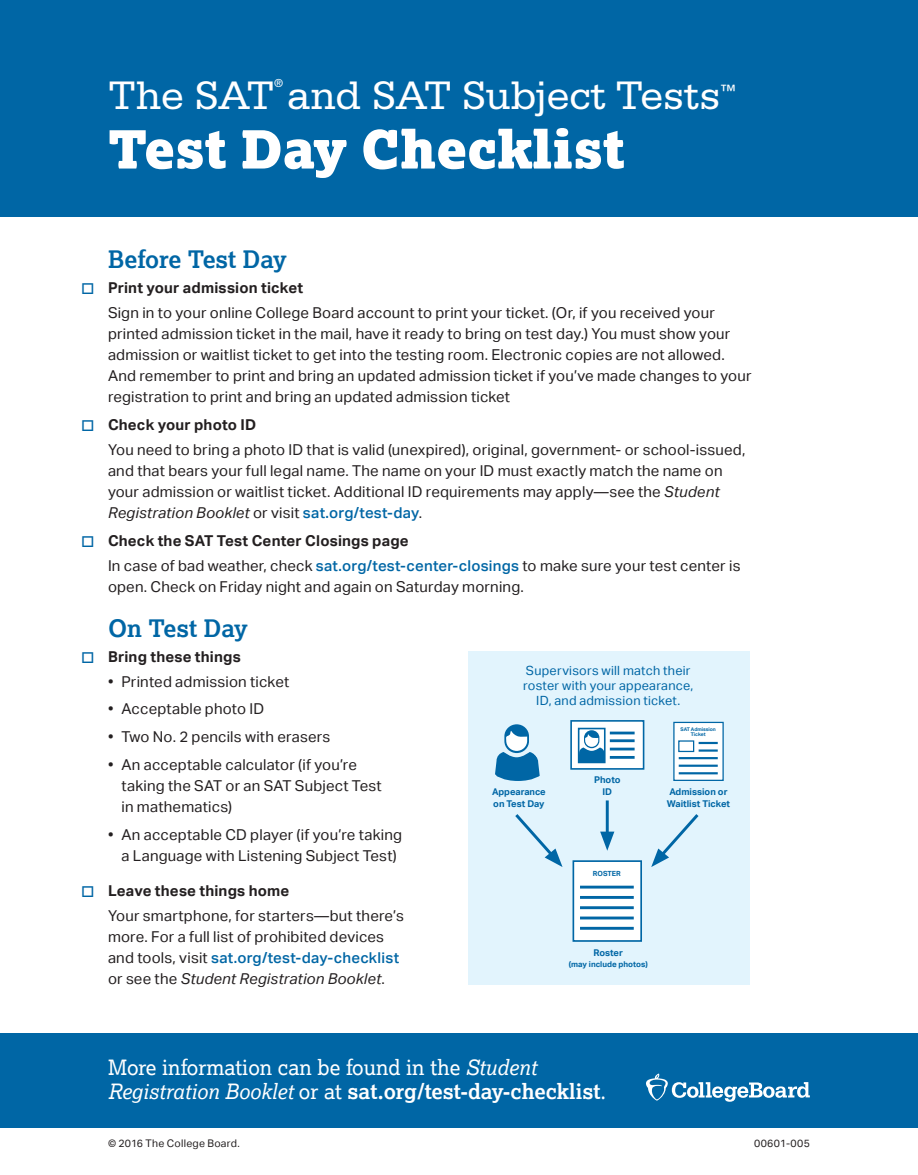
<style>
.page{position:relative;width:918px;height:1175px;background:#fff}
.page>*{position:absolute;margin:0;border:0;box-sizing:border-box;transform-origin:0 0}
.t1{font:900 52.5px "Lexia";color:#fff}
.t2{font:42px "Serifa Std";letter-spacing:-.01em;color:#fff}
.t3{font:700 24px "Lexia";color:#0066a5}
.t4{font:21px/24px "Lexia";color:#fff}
.t5{font:15.75px "Serifa Std";color:#fff}
.t6{font:15px/21px "Aktiv Grotesk";letter-spacing:.01em;color:#231f20}
.t7{font:700 15px "Aktiv Grotesk";letter-spacing:.015em;color:#231f20}
.t8{font:12.75px/14.7px "Aktiv Grotesk";letter-spacing:.02em;color:#0066a5;text-align:center}
.t9{font:12.3px "Serifa Std";color:#fff}
.t10{font:10.5px "Aktiv Grotesk";letter-spacing:.025em;color:#231f20}
.t11{font:700 9.3px "Aktiv Grotesk";color:#0066a5}
.t12{font:700 7.95px "Aktiv Grotesk";color:#0066a5}
.t13{font:700 7.05px "Aktiv Grotesk";color:#0066a5}
.t14{font:700 4.95px/4.9px "Aktiv Grotesk";color:#0066a5;text-align:center}
.s1{color:#0066a5}
.s2{font-weight:700}
.s3{font-style:italic}
.s4{font-weight:500;color:#0066a5}
</style>
<div class="page">
<div style="left:468px;top:650px;width:281px;height:334px;background:#e2f4fd"></div>
<div style="left:570px;top:720px;width:74px;height:49px;background:#fff;border:2px solid #0066a5"></div>
<div style="left:673px;top:721px;width:51px;height:60px;background:#fff;border:1px solid #0066a5"></div>
<div style="left:573px;top:860px;width:69px;height:81px;background:#fff;border:2px solid #0066a5"></div>
<div style="left:578px;top:727px;width:28px;height:36px;border:2px solid #0066a5"></div>
<svg style="left:579px;top:730px;width:26px;height:32px"></svg>
<div style="left:678px;top:740px;width:16px;height:12px;border:1px solid #0066a5"></div>
<div style="left:504px;top:724px;width:25px;height:29px;background:#0066a5;border-radius:12px"></div>
<svg style="left:495px;top:731px;width:45px;height:50px"></svg>
<hr style="left:606px;top:800px;width:3px;height:44px;background:#0066a5">
<svg style="left:600px;top:831px;width:14px;height:19px"></svg>
<svg style="left:515px;top:814px;width:48px;height:53px"></svg>
<svg style="left:651px;top:814px;width:48px;height:53px"></svg>
<div style="left:0;top:0;width:918px;height:216px;background:#0066a5"></div>
<div style="left:0;top:1033px;width:918px;height:94px;background:#0066a5"></div>
<svg style="left:646px;top:1073px;width:164px;height:28px"></svg>
<hr style="left:580px;top:906px;width:54px;height:3px;background:#0066a5">
<hr style="left:580px;top:885px;width:54px;height:3px;background:#0066a5">
<hr style="left:580px;top:916px;width:54px;height:3px;background:#0066a5">
<hr style="left:580px;top:926px;width:54px;height:3px;background:#0066a5">
<hr style="left:580px;top:896px;width:54px;height:2px;background:#0066a5">
<hr style="left:679px;top:757px;width:39px;height:2px;background:#0066a5">
<hr style="left:679px;top:764px;width:39px;height:2px;background:#0066a5">
<svg style="left:699px;top:742px;width:19px;height:9px"></svg>
<hr style="left:679px;top:772px;width:39px;height:2px;background:#0066a5">
<hr style="left:610px;top:739px;width:25px;height:3px;background:#0066a5">
<hr style="left:610px;top:747px;width:25px;height:3px;background:#0066a5">
<hr style="left:610px;top:756px;width:25px;height:2px;background:#0066a5">
<hr style="left:610px;top:731px;width:25px;height:3px;background:#0066a5">
<p class="t9" style="left:274px;top:76px;width:11px">®</p>
<h2 class="t2" style="left:108px;top:71px;width:614px">The SAT and SAT Subject Tests</h2>
<p class="t5" style="left:720px;top:81px;width:17px">™</p>
<h1 class="t1" style="left:108px;top:115px;width:518px">Test Day Checklist</h1>
<h3 class="t3" style="left:108px;top:244px;width:180px">Before Test Day</h3>
<p class="t6" style="left:108px;top:275px;width:608px;line-height:24.8px;text-indent:-27px"><span class="s1">□□</span><span class="s2">Print your admission ticket<br></span>Sign in to your online College Board account to print your ticket. (Or, if you received your</p>
<p class="t6" style="left:108px;top:323px;width:645px">printed admission ticket in the mail, have it ready to bring on test day.) You must show your admission or waitlist ticket to get into the testing room. Electronic copies are not allowed.<br>And remember to print and bring an updated admission ticket if you’ve made changes to your registration to print and bring an updated admission ticket</p>
<p class="t6" style="left:108px;top:412px;width:639px;line-height:24.8px;text-indent:-27px"><span class="s1">□□</span><span class="s2">Check your photo ID<br></span>You need to bring a photo ID that is valid (unexpired), original, government- or school-issued,</p>
<p class="t6" style="left:108px;top:460px;width:616px">and that bears your full legal name. The name on your ID must exactly match the name on your admission or waitlist ticket. Additional ID requirements may apply—see the <span class="s3">Student<br>Registration Booklet</span> or visit <span class="s4">sat.org/test-day</span>.</p>
<p class="t6" style="left:108px;top:529px;width:634px;line-height:24.8px;text-indent:-27px"><span class="s1">□□</span><span class="s2">Check the SAT Test Center Closings page<br></span>In case of bad weather, check <span class="s4">sat.org/test-center-closings</span> to make sure your test center is</p>
<p class="t6" style="left:108px;top:576px;width:417px">open. Check on Friday night and again on Saturday morning.</p>
<h3 class="t3" style="left:108px;top:613px;width:141px">On Test Day</h3>
<p class="t7" style="left:81px;top:648px;width:161px"><span class="s1">□□</span>Bring these things</p>
<p class="t6" style="left:108px;top:671px;width:183px">• Printed admission ticket</p>
<p class="t6" style="left:108px;top:699px;width:158px">• Acceptable photo ID</p>
<p class="t6" style="left:108px;top:726px;width:224px">• Two No. 2 pencils with erasers</p>
<p class="t6" style="left:122px;top:754px;width:262px;text-indent:-14px">• An acceptable calculator (if you’re taking the SAT or an SAT Subject Test in mathematics)</p>
<p class="t6" style="left:108px;top:824px;width:296px;text-align:center">• An acceptable CD player (if you’re taking a Language with Listening Subject Test)</p>
<p class="t6" style="left:108px;top:878px;width:297px;line-height:24.8px;text-indent:-27px"><span class="s1">□□</span><span class="s2">Leave these things home<br></span>Your smartphone, for starters—but there’s</p>
<p class="t6" style="left:108px;top:926px;width:293px">more. For a full list of prohibited devices and tools, visit <span class="s4">sat.org/test-day-checklist </span>or see the <span class="s3">Student Registration Booklet</span>.</p>
<p class="t8" style="left:523px;top:663px;width:172px">Supervisors will match their roster with your appearance,<br>ID, and admission ticket.</p>
<p class="t14" style="left:680px;top:727px;width:37px">SAT Admission<br>Ticket</p>
<p class="t11" style="left:594px;top:774px;width:28px">Photo</p>
<p class="t11" style="left:492px;top:786px;width:55px">Appearance</p>
<p class="t11" style="left:603px;top:786px;width:11px">ID</p>
<p class="t11" style="left:669px;top:786px;width:60px">Admission or</p>
<p class="t11" style="left:493px;top:798px;width:53px">on Test Day</p>
<p class="t11" style="left:667px;top:798px;width:65px">Waitlist Ticket</p>
<p class="t13" style="left:593px;top:869px;width:29px">ROSTER</p>
<p class="t11" style="left:594px;top:947px;width:31px">Roster</p>
<p class="t12" style="left:569px;top:959px;width:80px">(may include photos)</p>
<h3 class="t4" style="left:108px;top:1054px;width:500px">More information can be found in the <span class="s3">Student<br>Registration Booklet</span> or at <span class="s2">sat.org/test-day-checklist</span>.</h3>
<p class="t10" style="left:108px;top:1137px;width:133px">© 2016 The College Board.</p>
<p class="t10" style="left:754px;top:1137px;width:57px">00601-005</p>
</div>
